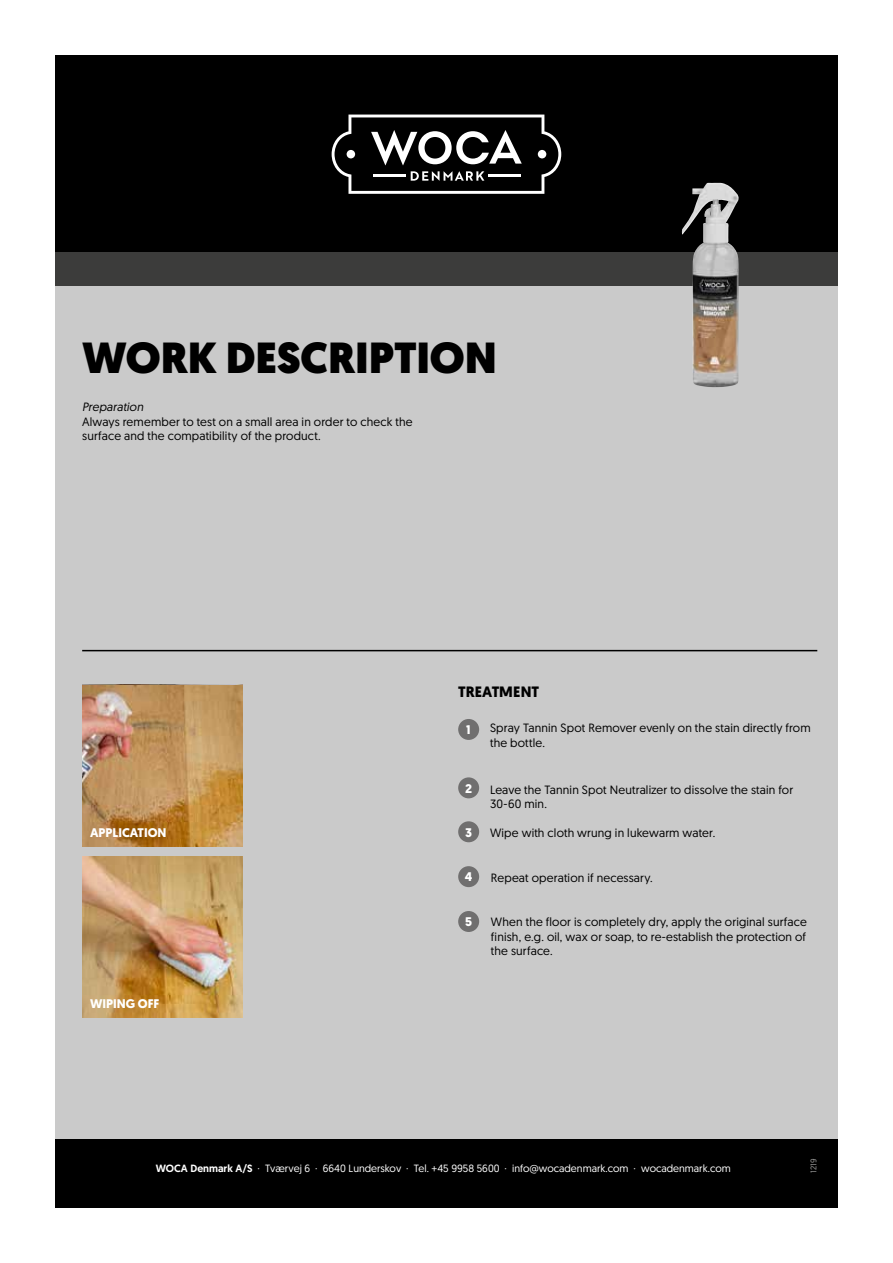
<style>
.page{position:relative;width:893px;height:1263px;background:#fff}
.page>*{position:absolute;margin:0;border:0;box-sizing:border-box;transform-origin:0 0}
.t1{font:900 43.5px "Geomanist";color:#000}
.t2{font:700 15px "Geomanist";color:#000}
.t3{font:700 12.45px "Geomanist";color:#fff}
.t4{font:12px/14.4px "Geomanist";letter-spacing:.01em;color:#000}
.t5{font:italic 12px "Geomanist";letter-spacing:.01em;color:#000}
.t6{font:10.5px "Geomanist";color:#fff}
.t7{font:8.25px "Geomanist";color:#9d9d9c}
.s1{font-weight:500}
</style>
<div class="page">
<div style="left:55px;top:131px;width:783px;height:1067px;background:#cacaca"></div>
<div style="left:55px;top:251px;width:783px;height:35px;background:#3c3c3b"></div>
<div style="left:55px;top:55px;width:783px;height:197px;background:#000"></div>
<svg style="left:332px;top:115px;width:229px;height:79px;background:#3a3a3a"></svg>
<img style="left:82px;top:686px;width:161px;height:160px">
<img style="left:82px;top:857px;width:161px;height:160px">
<div style="left:55px;top:1140px;width:783px;height:68px;background:#000"></div>
<hr style="left:82px;top:650px;width:735px;height:1px;background:#000">
<img style="left:682px;top:183px;width:57px;height:204px">
<div style="left:458px;top:719px;width:21px;height:21px;background:#706f6f;border-radius:50%"></div>
<div style="left:458px;top:777px;width:21px;height:21px;background:#706f6f;border-radius:50%"></div>
<div style="left:458px;top:821px;width:21px;height:21px;background:#706f6f;border-radius:50%"></div>
<div style="left:458px;top:866px;width:21px;height:21px;background:#706f6f;border-radius:50%"></div>
<div style="left:458px;top:911px;width:21px;height:21px;background:#706f6f;border-radius:50%"></div>
<h1 class="t1" style="left:82px;top:328px;width:416px">WORK DESCRIPTION</h1>
<p class="t5" style="left:82px;top:399px;width:63px">Preparation</p>
<p class="t4" style="left:82px;top:414px;width:332px">Always remember to test on a small area in order to check the surface and the compatibility of the product.</p>
<p class="t3" style="left:90px;top:824px;width:78px">APPLICATION</p>
<p class="t3" style="left:90px;top:995px;width:71px">WIPING OFF</p>
<p class="t2" style="left:458px;top:682px;width:82px">TREATMENT</p>
<p class="t3" style="left:466px;top:721px;width:6px">1</p>
<p class="t3" style="left:465px;top:780px;width:8px">2</p>
<p class="t3" style="left:465px;top:824px;width:8px">3</p>
<p class="t3" style="left:465px;top:869px;width:9px">4</p>
<p class="t3" style="left:465px;top:913px;width:8px">5</p>
<p class="t4" style="left:490px;top:720px;width:322px">Spray Tannin Spot Remover evenly on the stain directly from the bottle.</p>
<p class="t4" style="left:490px;top:782px;width:305px">Leave the Tannin Spot Neutralizer to dissolve the stain for<br>30-60 min.</p>
<p class="t4" style="left:490px;top:825px;width:227px">Wipe with cloth wrung in lukewarm water.</p>
<p class="t4" style="left:491px;top:870px;width:163px">Repeat operation if necessary.</p>
<p class="t4" style="left:491px;top:915px;width:317px;text-align:justify">When the floor is completely dry, apply the original surface finish, e.g. oil, wax or soap, to re-establish the protection of the surface.</p>
<p class="t6" style="left:156px;top:1162px;width:577px"><span class="s1">WOCA Denmark A/S</span> · Tværvej 6 · 6640 Lunderskov · Tel. +45 9958 5600 · info@wocadenmark.com · wocadenmark.com</p>
<p class="t7" style="left:808px;top:1173px;width:16px;rotate:-90deg">1219</p>
</div>
